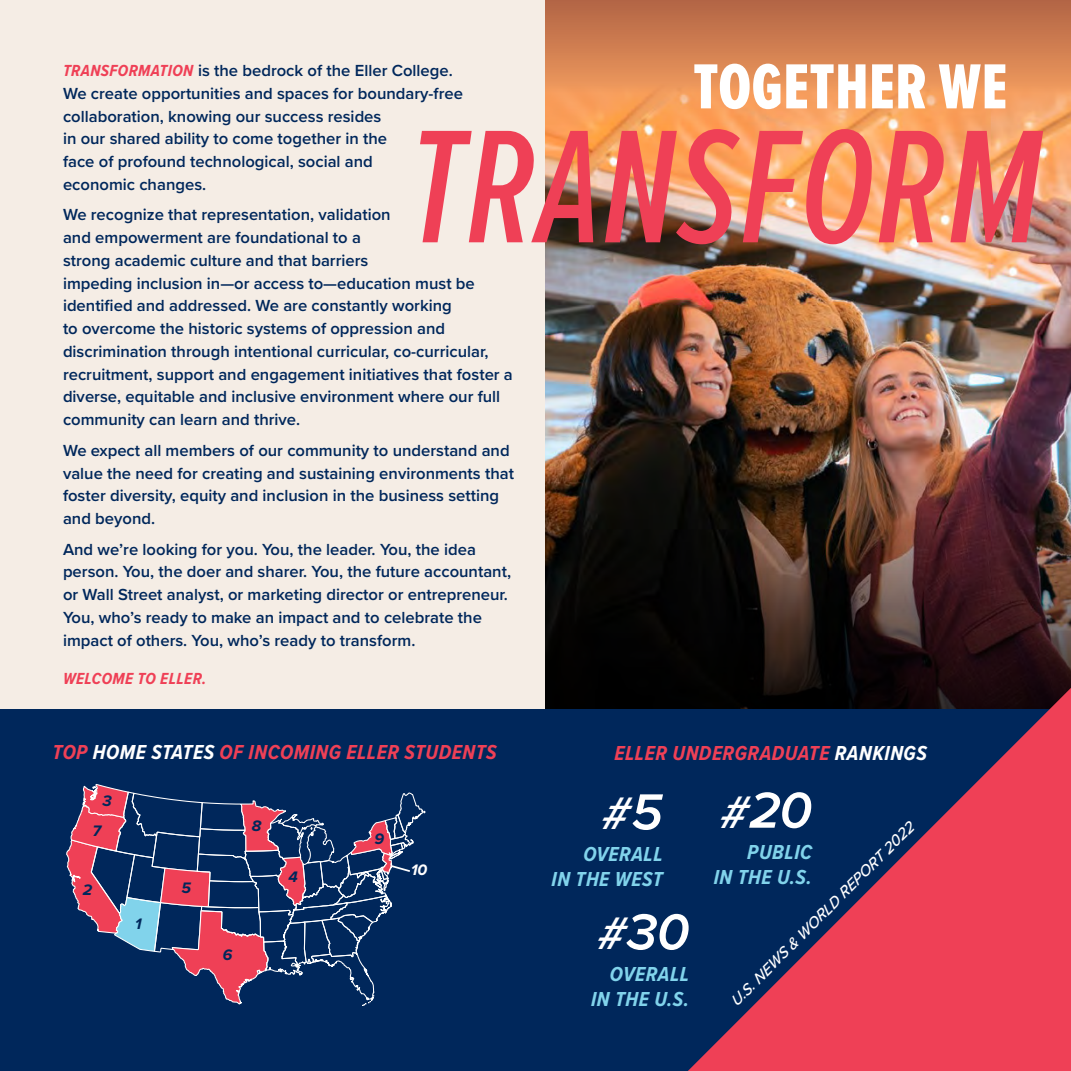
<style>
.page{position:relative;width:1071px;height:1071px;background:#fff}
.page>*{position:absolute;margin:0;border:0;box-sizing:border-box;transform-origin:0 0}
.t1{font:italic 500 167.12px "Proxima Nova Ex Cn";letter-spacing:.005em;color:#ef4056}
.t2{font:65.98px "Proxima Nova Ex Cn Extrabld";letter-spacing:.005em;color:#fff}
.t3{font:italic 600 52.5px "Proxima Nova";color:#fff}
.t4{font:italic 600 47.25px "Proxima Nova";color:#fff}
.t5{font:italic 700 21px "Proxima Nova Cond";letter-spacing:.025em;color:#ef4056}
.t6{font:italic 700 21px/25.2px "Proxima Nova Cond";letter-spacing:.025em;color:#81d3eb;text-align:right}
.t7{font:600 16.62px/22.8px "Proxima Nova";color:#00275b}
.t8{font:italic 700 16.62px "Proxima Nova Cond";letter-spacing:.025em;color:#ef4056}
.t9{font:italic 500 15.75px "Proxima Nova";color:#fff}
.t10{font:italic 700 15.75px "Proxima Nova";color:#00275b}
.t11{font:italic 700 15.75px "Proxima Nova";color:#fff}
.s1{font-family:"Proxima Nova Cond";font-weight:700;font-style:italic;color:#ef4056}
.s2{color:#fff}
.s3{font-size:47.25px}
.s4{font-size:52.5px}
</style>
<div class="page">
<img style="left:545px;top:125px;width:526px;height:344px">
<svg style="left:545px;top:469px;width:526px;height:240px;background:#2a1916"></svg>
<svg style="left:545px;top:0;width:525px;height:125px;background:#da8854"></svg>
<div style="left:0;top:0;width:545px;height:1071px;background:#f5ede5"></div>
<div style="left:0;top:709px;width:1071px;height:362px;background:#00275b"></div>
<hr style="left:1070px;top:0;width:1px;height:347px;background:#fff">
<svg style="left:66px;top:784px;width:360px;height:222px"></svg>
<svg style="left:688px;top:688px;width:383px;height:383px"></svg>
<h2 class="t2" style="left:693px;top:39px;width:316px">TOGETHER WE</h2>
<h1 class="t1" style="left:411px;top:65px;width:636px">TRANSFORM</h1>
<p class="t7" style="left:63px;top:59px;width:402px"><span class="s1">TRANSFORMATION</span> is the bedrock of the Eller College.<br>We create opportunities and spaces for boundary-free collaboration, knowing our success resides<br>in our shared ability to come together in the<br>face of profound technological, social and<br>economic changes.</p>
<p class="t7" style="left:63px;top:203px;width:451px">We recognize that representation, validation<br>and empowerment are foundational to a<br>strong academic culture and that barriers<br>impeding inclusion in—or access to—education must be identified and addressed. We are constantly working<br>to overcome the historic systems of oppression and discrimination through intentional curricular, co-curricular, recruitment, support and engagement initiatives that foster a diverse, equitable and inclusive environment where our full community can learn and thrive.</p>
<p class="t7" style="left:63px;top:438px;width:453px">We expect all members of our community to understand and value the need for creating and sustaining environments that foster diversity, equity and inclusion in the business setting and beyond.</p>
<p class="t7" style="left:63px;top:537px;width:450px">And we’re looking for you. You, the leader. You, the idea person. You, the doer and sharer. You, the future accountant, or Wall Street analyst, or marketing director or entrepreneur.<br>You, who’s ready to make an impact and to celebrate the impact of others. You, who’s ready to transform.</p>
<p class="t8" style="left:63px;top:666px;width:145px">WELCOME TO ELLER.</p>
<p class="t5" style="left:52px;top:737px;width:446px">TOP <span class="s2">HOME STATES</span> OF INCOMING ELLER STUDENTS</p>
<p class="t10" style="left:102px;top:789px;width:11px">3</p>
<p class="t10" style="left:92px;top:819px;width:10px">7</p>
<p class="t10" style="left:252px;top:814px;width:11px">8</p>
<p class="t10" style="left:83px;top:878px;width:11px">2</p>
<p class="t10" style="left:135px;top:912px;width:8px">1</p>
<p class="t10" style="left:181px;top:876px;width:11px">5</p>
<p class="t10" style="left:223px;top:943px;width:11px">6</p>
<p class="t10" style="left:289px;top:865px;width:11px">4</p>
<p class="t10" style="left:375px;top:827px;width:11px">9</p>
<p class="t11" style="left:411px;top:858px;width:18px">10</p>
<p class="t5" style="left:614px;top:738px;width:314px">ELLER UNDERGRADUATE <span class="s2">RANKINGS</span></p>
<h3 class="t3" style="left:721px;top:771px;width:93px"><span class="s3">#</span>20</h3>
<p class="t6" style="left:714px;top:839px;width:100px">PUBLIC<br>IN THE U.S.</p>
<h3 class="t4" style="left:603px;top:778px;width:62px">#<span class="s4">5</span></h3>
<p class="t6" style="left:552px;top:841px;width:113px">OVERALL<br>IN THE WEST</p>
<p class="t9" style="left:725px;top:995px;width:254px;rotate:-45deg">U.S. NEWS &amp; WORLD REPORT 2022</p>
<h3 class="t3" style="left:598px;top:893px;width:93px"><span class="s3">#</span>30</h3>
<p class="t6" style="left:591px;top:961px;width:100px">OVERALL<br>IN THE U.S.</p>
</div>
